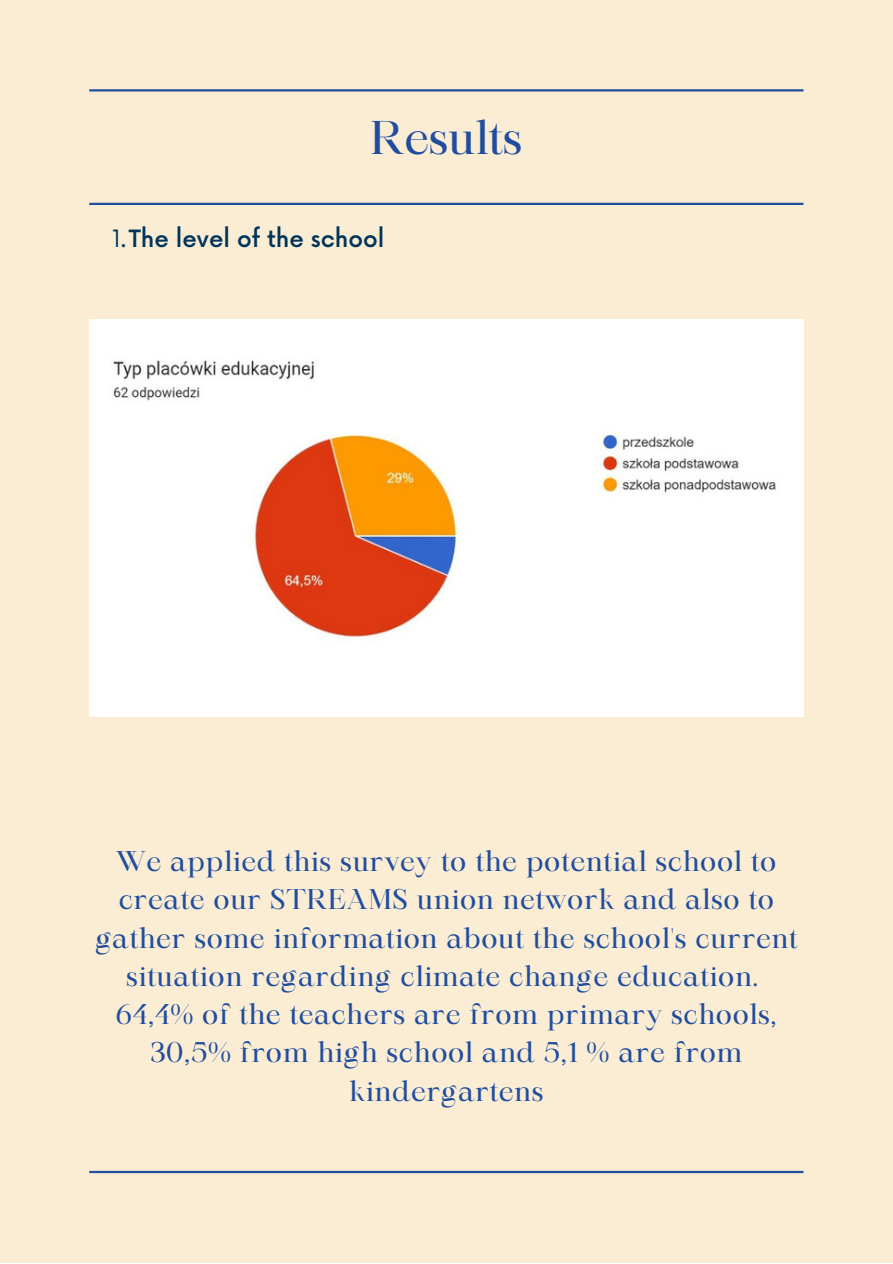
<style>
.page{position:relative;width:893px;height:1264px;background:#fff}
.page>*{position:absolute;margin:0;border:0;box-sizing:border-box;transform-origin:0 0}
.t1{font:45.3px "Maharlika";color:#214d9f}
.t2{font:27.3px/38.2px "Maharlika";letter-spacing:.025em;color:#214d9f;text-align:center}
.t3{font:500 23.25px "Now";color:#00345b}
.s1{font-weight:400}
</style>
<div class="page">
<div style="left:0;top:0;width:892px;height:1262px;background:#faedd3"></div>
<hr style="left:89px;top:203px;width:714px;height:2px;background:#214d9f">
<hr style="left:89px;top:89px;width:714px;height:2px;background:#214d9f">
<hr style="left:89px;top:1170px;width:714px;height:3px;background:#214d9f">
<img style="left:89px;top:319px;width:714px;height:397px">
<h1 class="t1" style="left:370px;top:119px;width:153px">Results</h1>
<p class="t3" style="left:112px;top:226px;width:274px"><span class="s1">1.</span>The level of the school</p>
<p class="t2" style="left:95px;top:844px;width:704px">We applied this survey to the potential school to create our STREAMS union network and also to gather some information about the school's current situation regarding climate change education.<br>64,4% of the teachers are from primary schools, 30,5% from high school and 5,1 % are from kindergartens</p>
</div>
